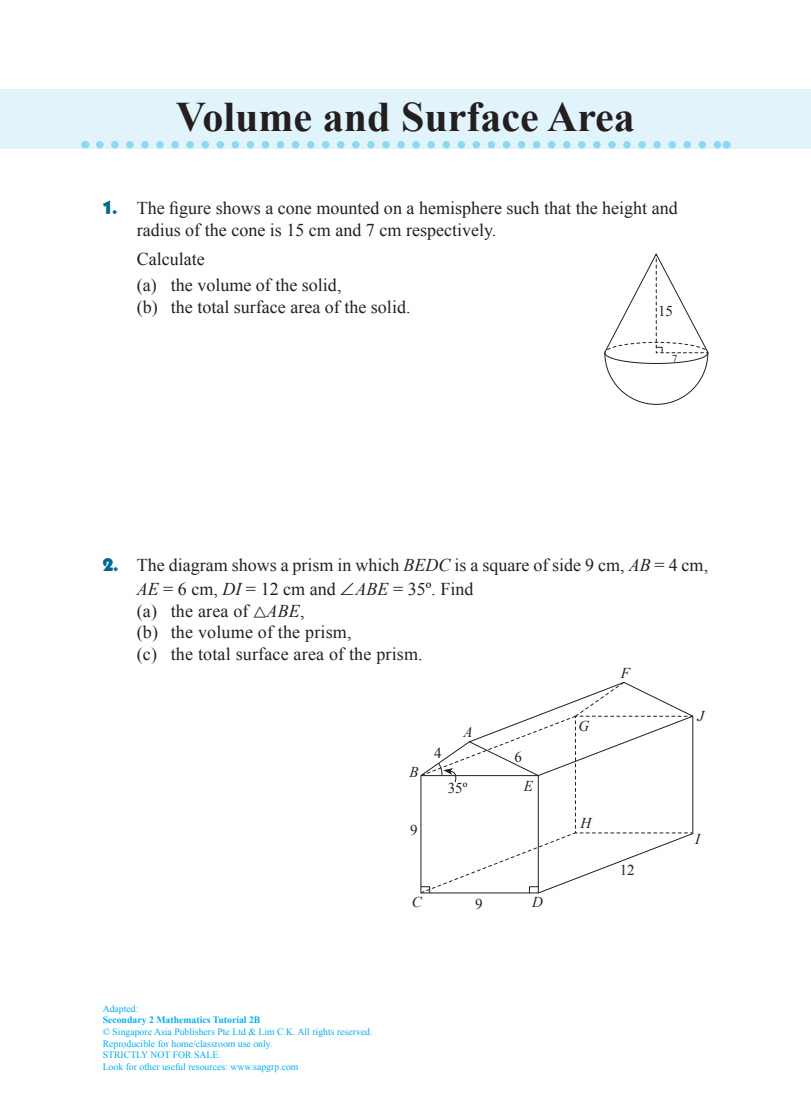
<style>
.page{position:relative;width:811px;height:1108px;background:#fff}
.page>*{position:absolute;margin:0;border:0;box-sizing:border-box;transform-origin:0 0}
.t1{font:700 42px "Times New Roman";color:#231f20}
.t2{font:18px/21.6px "Times New Roman";color:#231f20}
.t3{font:15px "Times New Roman";color:#231f20}
.t4{font:italic 15px "Times New Roman";color:#231f20}
.t5{font:10.5px "Times New Roman";color:#231f20}
.t6{font:9.75px/11.7px "Times New Roman";color:#00aeef}
.t7{font:700 9.75px "Times New Roman";color:#00aeef}
.s1{font-family:"Boulder";color:#006991}
.s2{font-style:italic}
.s3{font-family:"Math B"}
</style>
<div class="page">
<div style="left:0;top:89px;width:810px;height:59px;background:#e1f4fc"></div>
<svg style="left:100px;top:141px;width:618px;height:7px"></svg>
<svg style="left:604px;top:253px;width:104px;height:152px"></svg>
<svg style="left:420px;top:682px;width:274px;height:211px"></svg>
<h1 class="t1" style="left:176px;top:94px;width:460px">Volume and Surface Area</h1>
<p class="t2" style="left:137px;top:197px;width:542px;text-indent:-34px"><span class="s1">1.</span> The figure shows a cone mounted on a hemisphere such that the height and radius of the cone is 15 cm and 7 cm respectively.</p>
<p class="t2" style="left:137px;top:248px;width:69px">Calculate</p>
<p class="t3" style="left:657px;top:302px;width:16px">15</p>
<p class="t5" style="left:671px;top:352px;width:7px">7</p>
<p class="t2" style="left:137px;top:274px;width:275px">(a) the volume of the solid,<br>(b) the total surface area of the solid.</p>
<p class="t2" style="left:137px;top:552px;width:572px;line-height:24px;text-indent:-34px"><span class="s1">2.</span> The diagram shows a prism in which <span class="s2">BEDC</span> is a square of side 9 cm, <span class="s2">AB</span> = 4 cm,<br><span class="s2">AE</span> = 6 cm, <span class="s2">DI</span> = 12 cm and ∠<span class="s2">ABE</span> = 35º. Find</p>
<p class="t2" style="left:137px;top:599px;width:287px">(a) the area of <span class="s3">&lt;</span><span class="s2">ABE</span>,<br>(b) the volume of the prism,<br>(c) the total surface area of the prism.</p>
<p class="t4" style="left:409px;top:763px;width:11px">B</p>
<p class="t3" style="left:410px;top:821px;width:9px">9</p>
<p class="t3" style="left:434px;top:744px;width:9px">4</p>
<p class="t4" style="left:463px;top:723px;width:11px">A</p>
<p class="t3" style="left:447px;top:779px;width:21px">35º</p>
<p class="t3" style="left:514px;top:748px;width:9px">6</p>
<p class="t4" style="left:523px;top:777px;width:11px">E</p>
<p class="t4" style="left:411px;top:893px;width:12px">C</p>
<p class="t4" style="left:532px;top:893px;width:12px">D</p>
<p class="t3" style="left:475px;top:894px;width:9px">9</p>
<p class="t4" style="left:578px;top:717px;width:12px">G</p>
<p class="t4" style="left:620px;top:664px;width:11px">F</p>
<p class="t4" style="left:580px;top:814px;width:12px">H</p>
<p class="t3" style="left:619px;top:860px;width:16px">12</p>
<p class="t6" style="left:103px;top:1002px;width:37px">Adapted:</p>
<p class="t7" style="left:103px;top:1014px;width:159px">Secondary 2 Mathematics Tutorial 2B</p>
<p class="t6" style="left:103px;top:1025px;width:271px">© Singapore Asia Publishers Pte Ltd &amp; Lim C.K. All rights reserved.<br>Reproducible for home/classroom use only.<br>STRICTLY NOT FOR SALE.<br>Look for other useful resources: www.sapgrp.com</p>
<p class="t4" style="left:697px;top:707px;width:8px">J</p>
<p class="t4" style="left:694px;top:830px;width:6px">I</p>
</div>
